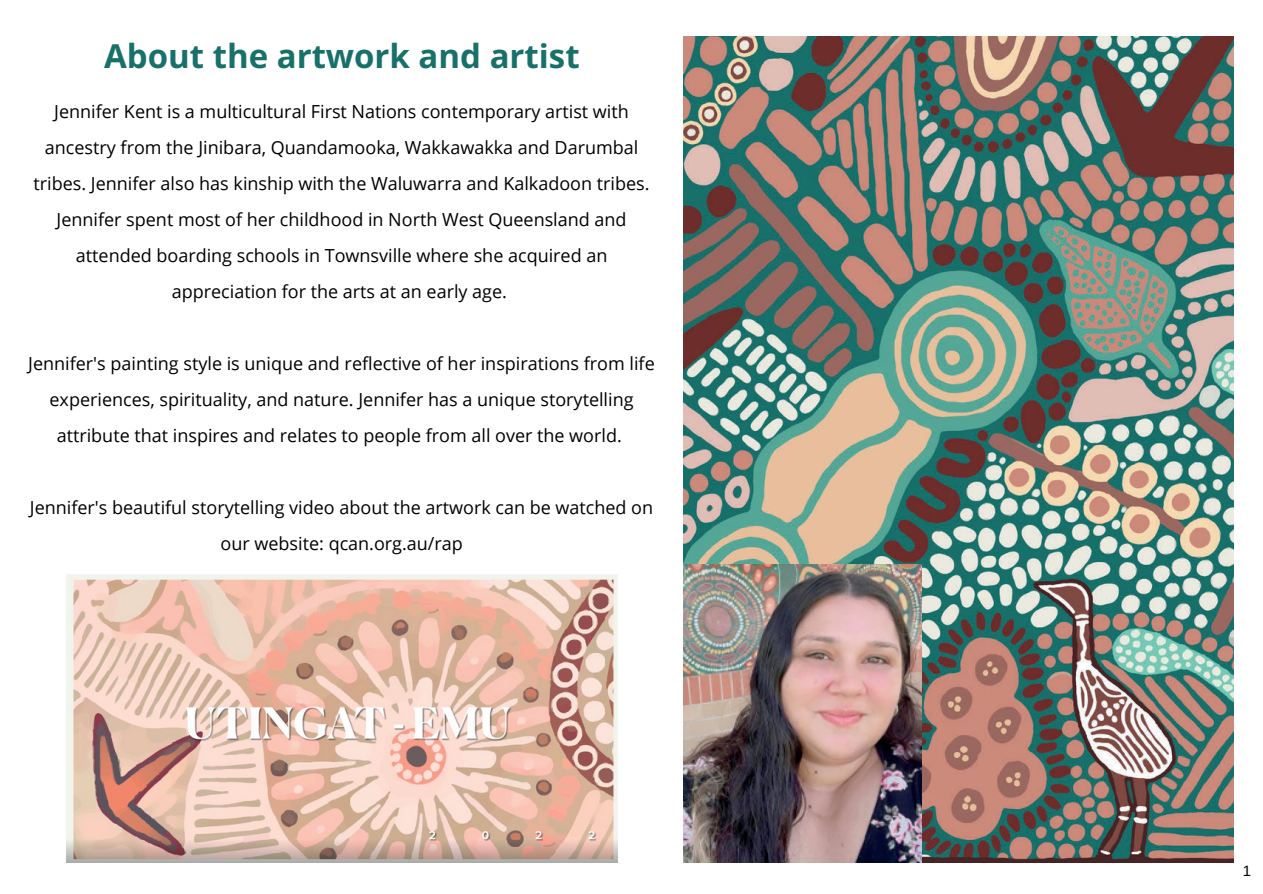
<style>
.page{position:relative;width:1263px;height:894px;background:#fff}
.page>*{position:absolute;margin:0;border:0;box-sizing:border-box;transform-origin:0 0}
.t1{font:700 33px "Open Sans";color:#18706b}
.t2{font:18px/36px "Open Sans";color:#000;text-align:center}
.t3{font:15px "Arimo";color:#000}
</style>
<div class="page">
<img style="left:683px;top:36px;width:550px;height:826px">
<img style="left:683px;top:564px;width:238px;height:298px">
<img style="left:66px;top:574px;width:552px;height:288px">
<h1 class="t1" style="left:104px;top:32px;width:477px">About the artwork and artist</h1>
<p class="t2" style="left:34px;top:93px;width:617px">Jennifer Kent is a multicultural First Nations contemporary artist with ancestry from the Jinibara, Quandamooka, Wakkawakka and Darumbal tribes. Jennifer also has kinship with the Waluwarra and Kalkadoon tribes.<br>Jennifer spent most of her childhood in North West Queensland and attended boarding schools in Townsville where she acquired an appreciation for the arts at an early age.</p>
<p class="t2" style="left:28px;top:344px;width:628px">Jennifer's painting style is unique and reflective of her inspirations from life experiences, spirituality, and nature. Jennifer has a unique storytelling attribute that inspires and relates to people from all over the world.</p>
<p class="t2" style="left:30px;top:488px;width:625px">Jennifer's beautiful storytelling video about the artwork can be watched on our website: qcan.org.au/rap</p>
<p class="t3" style="left:1243px;top:861px;width:10px">1</p>
</div>
